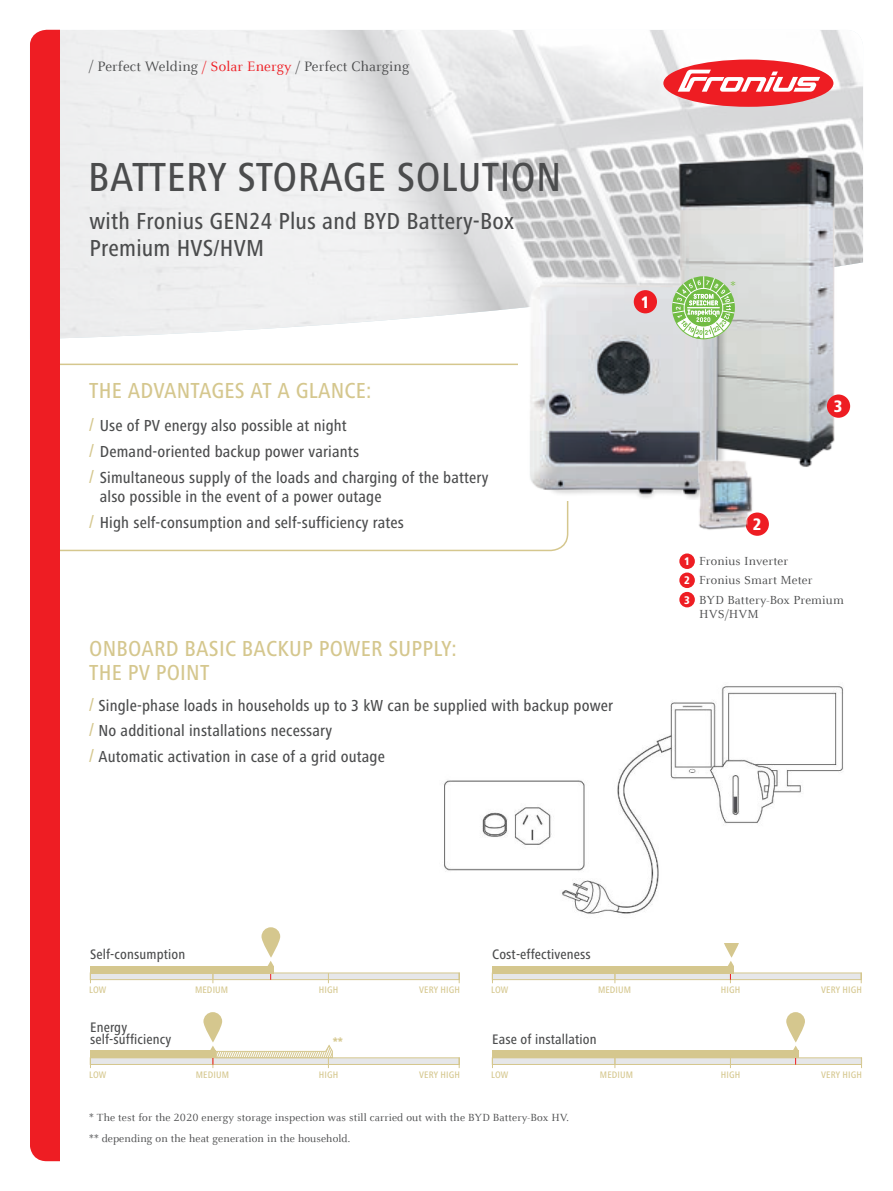
<style>
.page{position:relative;width:893px;height:1191px;background:#fff}
.page>*{position:absolute;margin:0;border:0;box-sizing:border-box;transform-origin:0 0}
.t1{font:500 condensed 42px "Frutiger Next LTW1 G";letter-spacing:.01em;color:#4b4c4d}
.t2{font:500 condensed 24px/27px "Frutiger Next LTW1 G";letter-spacing:.01em;color:#4b4c4d}
.t3{font:500 condensed 22.5px/24px "Frutiger Next LTW1 G";letter-spacing:.01em;color:#d5c78e}
.t4{font:800 condensed 17.25px "Frutiger Next LTW1 G";color:#fff}
.t5{font:500 condensed 16.5px/26px "Frutiger Next LTW1 G";letter-spacing:.01em;color:#4b4c4d}
.t6{font:15px "Celeste Offc Pro";letter-spacing:.01em;color:#4b4c4d}
.t7{font:500 condensed 14.25px/12.6px "Frutiger Next LTW1 G";letter-spacing:.01em;color:#4b4c4d}
.t8{font:12.9px/19.4px "Celeste Offc Pro";letter-spacing:.01em;color:#4b4c4d}
.t9{font:800 condensed 12.9px "Frutiger Next LTW1 G";color:#d5c78e}
.t10{font:12.9px "Celeste Offc Pro";color:#7bc142}
.t11{font:800 condensed 11.55px/19.2px "Frutiger Next LTW1 G";color:#fff;text-align:justify}
.t12{font:11.4px "Celeste Offc Pro";letter-spacing:.01em;color:#4b4c4d}
.t13{font:500 condensed 9.75px "Frutiger Next LTW1 G";letter-spacing:.01em;color:#d5c78e}
.s1{color:#ee1d23}
.s2{font-size:19.5px;color:#d5c78e}
</style>
<div class="page">
<img style="left:60px;top:30px;width:803px;height:309px">
<svg style="left:60px;top:363px;width:509px;height:189px"></svg>
<div style="left:663px;top:60px;width:170px;height:47px;background:#ee1d23;border-radius:50%"></div>
<svg style="left:678px;top:70px;width:142px;height:22px"></svg>
<div style="left:30px;top:30px;width:30px;height:1131px;background:#ee1d23"></div>
<svg style="left:261px;top:927px;width:19px;height:30px"></svg>
<svg style="left:203px;top:1012px;width:19px;height:30px"></svg>
<svg style="left:722px;top:927px;width:19px;height:30px"></svg>
<svg style="left:786px;top:1012px;width:19px;height:30px"></svg>
<img style="left:643px;top:116px;width:218px;height:351px">
<div style="left:827px;top:394px;width:23px;height:24px;background:#ee1d23;border-radius:50%"></div>
<div style="left:679px;top:553px;width:16px;height:16px;background:#ee1d23;border-radius:50%"></div>
<div style="left:679px;top:572px;width:16px;height:16px;background:#ee1d23;border-radius:50%"></div>
<div style="left:679px;top:592px;width:16px;height:15px;background:#ee1d23;border-radius:50%"></div>
<img style="left:518px;top:263px;width:213px;height:237px">
<div style="left:634px;top:290px;width:23px;height:23px;background:#ee1d23;border-radius:50%"></div>
<svg style="left:267px;top:961px;width:7px;height:5px"></svg>
<div style="left:90px;top:973px;width:369px;height:6px;background:#e6e7e9"></div>
<div style="left:90px;top:972px;width:370px;height:7px;border:1px solid #d5c78e"></div>
<div style="left:90px;top:966px;width:184px;height:7px;background:#d5c78e"></div>
<svg style="left:792px;top:1045px;width:7px;height:6px"></svg>
<svg style="left:492px;top:1057px;width:369px;height:7px;background:#e4e3e0"></svg>
<div style="left:492px;top:1051px;width:307px;height:7px;background:#d5c78e"></div>
<svg style="left:728px;top:961px;width:6px;height:5px"></svg>
<div style="left:492px;top:973px;width:369px;height:6px;background:#e6e7e9"></div>
<div style="left:492px;top:972px;width:370px;height:7px;border:1px solid #d5c78e"></div>
<div style="left:492px;top:966px;width:242px;height:7px;background:#d5c78e"></div>
<img style="left:673px;top:451px;width:101px;height:85px">
<div style="left:90px;top:1057px;width:369px;height:7px;background:#e6e7e9"></div>
<div style="left:90px;top:1057px;width:370px;height:7px;border:1px solid #d5c78e"></div>
<div style="left:90px;top:1051px;width:126px;height:7px;background:#d5c78e"></div>
<svg style="left:210px;top:1044px;width:123px;height:24px"></svg>
<svg style="left:672px;top:276px;width:63px;height:63px;background:#afd598"></svg>
<img style="left:444px;top:686px;width:399px;height:257px">
<p class="t6" style="left:89px;top:60px;width:322px">/ Perfect Welding <span class="s1">/ Solar Energy</span> / Perfect Charging</p>
<h1 class="t1" style="left:88px;top:160px;width:475px">BATTERY STORAGE SOLUTION</h1>
<h2 class="t2" style="left:90px;top:209px;width:426px">with Fronius GEN24 Plus and BYD Battery-Box<br>Premium HVS/HVM</h2>
<h3 class="t3" style="left:89px;top:380px;width:284px">THE ADVANTAGES AT A GLANCE:</h3>
<p class="t5" style="left:89px;top:414px;width:401px"><span class="s2">/</span> Use of PV energy also possible at night<br><span class="s2">/</span> Demand-oriented backup power variants<br><span class="s2">/</span> Simultaneous supply of the loads and charging of the battery</p>
<p class="t5" style="left:89px;top:485px;width:316px;text-indent:11px">also possible in the event of a power outage<br><span class="s2">/</span> High self-consumption and self-sufficiency rates</p>
<p class="t4" style="left:641px;top:292px;width:10px">1</p>
<h3 class="t3" style="left:89px;top:638px;width:369px">ONBOARD BASIC BACKUP POWER SUPPLY:<br>THE PV POINT</h3>
<p class="t5" style="left:89px;top:693px;width:525px"><span class="s2">/</span> Single-phase loads in households up to 3 kW can be supplied with backup power <span class="s2">/</span> No additional installations necessary<br><span class="s2">/</span> Automatic activation in case of a grid outage</p>
<p class="t10" style="left:730px;top:281px;width:7px">*</p>
<p class="t4" style="left:834px;top:396px;width:10px">3</p>
<p class="t4" style="left:753px;top:514px;width:10px">2</p>
<p class="t11" style="left:684px;top:552px;width:7px">1<br>2<br>3</p>
<p class="t8" style="left:699px;top:552px;width:146px">Fronius Inverter<br>Fronius Smart Meter<br>BYD Battery-Box Premium</p>
<p class="t8" style="left:699px;top:605px;width:61px">HVS/HVM</p>
<p class="t7" style="left:90px;top:949px;width:97px">Self-consumption</p>
<p class="t13" style="left:89px;top:985px;width:19px">LOW</p>
<p class="t13" style="left:195px;top:985px;width:35px">MEDIUM</p>
<p class="t13" style="left:319px;top:985px;width:21px">HIGH</p>
<p class="t13" style="left:419px;top:985px;width:42px">VERY HIGH</p>
<p class="t7" style="left:90px;top:1022px;width:82px">Energy self-sufficiency</p>
<p class="t13" style="left:89px;top:1070px;width:19px">LOW</p>
<p class="t13" style="left:196px;top:1070px;width:35px">MEDIUM</p>
<p class="t13" style="left:319px;top:1070px;width:21px">HIGH</p>
<p class="t13" style="left:419px;top:1070px;width:42px">VERY HIGH</p>
<p class="t9" style="left:333px;top:1034px;width:12px">**</p>
<p class="t7" style="left:492px;top:949px;width:100px">Cost-effectiveness</p>
<p class="t13" style="left:491px;top:985px;width:19px">LOW</p>
<p class="t13" style="left:598px;top:985px;width:35px">MEDIUM</p>
<p class="t13" style="left:721px;top:985px;width:21px">HIGH</p>
<p class="t13" style="left:821px;top:985px;width:42px">VERY HIGH</p>
<p class="t7" style="left:492px;top:1034px;width:106px">Ease of installation</p>
<p class="t13" style="left:491px;top:1070px;width:19px">LOW</p>
<p class="t13" style="left:600px;top:1070px;width:35px">MEDIUM</p>
<p class="t13" style="left:721px;top:1070px;width:21px">HIGH</p>
<p class="t13" style="left:821px;top:1070px;width:42px">VERY HIGH</p>
<p class="t12" style="left:89px;top:1113px;width:481px">* The test for the 2020 energy storage inspection was still carried out with the BYD Battery-Box HV.</p>
<p class="t12" style="left:89px;top:1133px;width:262px">** depending on the heat generation in the household.</p>
</div>
